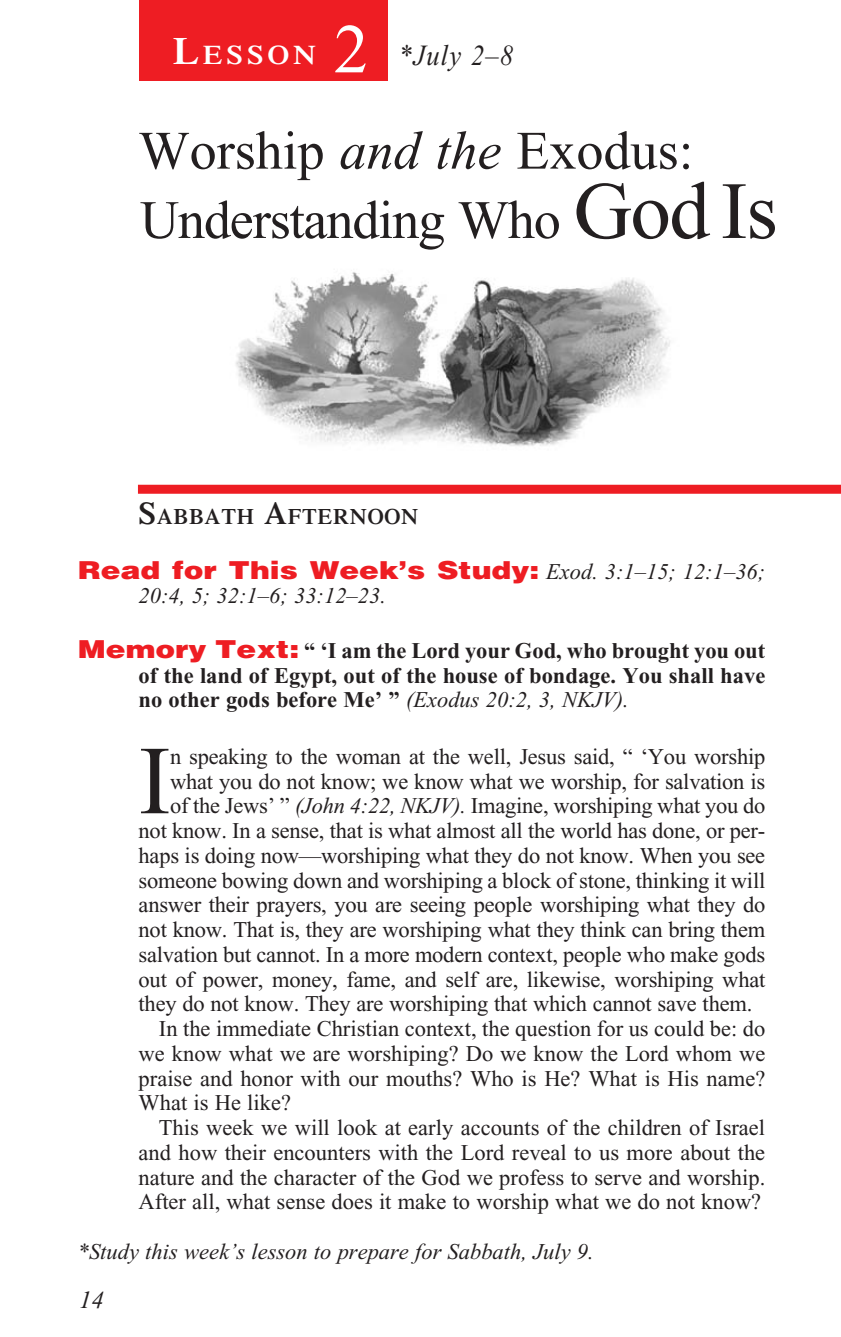
<style>
.page{position:relative;width:841px;height:1337px;background:#fff}
.page>*{position:absolute;margin:0;border:0;box-sizing:border-box;transform-origin:0 0}
._4-Body_Copy{font:97.2px "Times New Roman";color:#231f20}
.t1{font:69.75px "Times New Roman";color:#fff}
._1-Lesson_Title{font:54px "Times New Roman";letter-spacing:-.02em;color:#231f20}
._1-Lesson_Title-2{font:54px "Times New Roman";color:#231f20}
._00-Month-Day{font:italic 29.25px "Times New Roman";color:#231f20;scale:.9 1}
.t2{font:600 26.78px "Times";letter-spacing:.145em;color:#fff;scale:1.1 1}
._6-question{font:900 24.75px "Helvetica";color:#ee1d23;scale:1.2 1}
.t3{font:italic 24.75px "Times New Roman";color:#231f20}
._4-Body_Copy-2{font:22.5px/24.8px "Times New Roman";letter-spacing:-.01em;color:#231f20;text-align:justify}
._6-question-2{font:700 22.5px/24.8px "Times New Roman";color:#231f20;text-align:justify}
.Study_this_week_s{font:italic 22.5px "Times New Roman";color:#231f20}
._6-question-3{font:italic 22.5px "Times New Roman";color:#231f20}
._3-Sabbath_Afternoon{font:600 22.05px "Times";letter-spacing:.035em;color:#231f20}
.s1{font-size:38.25px}
.s2{font-style:italic}
.s3{font-size:81px}
.s4{font-size:31.5px}
.s5{font-family:"Times New Roman";font-weight:400;font-style:italic;font-size:22.5px;color:#231f20}
.s6{font-family:"Helvetica";font-weight:900;font-size:24.75px;color:#ee1d23}
.s7{font-weight:400;font-style:italic}
</style>
<div class="page">
<div style="left:139px;top:0;width:248px;height:81px;background:#ee1d23"></div>
<img style="left:235px;top:272px;width:436px;height:174px">
<div style="left:138px;top:485px;width:702px;height:9px;background:#ee1d23"></div>
<p class="t2" style="left:173px;top:39px;width:132px"><span class="s1">L</span>ESSON</p>
<p class="t1" style="left:334px;top:11px;width:36px">2</p>
<p class="_00-Month-Day" style="left:399px;top:39px;width:128px">*July 2–8</p>
<p class="_1-Lesson_Title-2" style="left:138px;top:121px;width:556px">Worship <span class="s2">and the</span> Exodus:</p>
<p class="_1-Lesson_Title" style="left:140px;top:190px;width:639px">Understanding Who <span class="s3">God Is</span></p>
<p class="_3-Sabbath_Afternoon" style="left:138px;top:503px;width:281px"><span class="s4">S</span>ABBATH <span class="s4">A</span>FTERNOON</p>
<p class="_6-question" style="left:78px;top:553px;width:574px">Read for This Week’s Study: <span class="s5">Exod. 3:1–15; 12:1–36;</span></p>
<p class="_6-question-3" style="left:138px;top:584px;width:249px">20:4, 5; 32:1–6; 33:12–23.</p>
<p class="_6-question-2" style="left:138px;top:638px;width:628px;text-indent:-61px"><span class="s6">Memory Text:</span> “ ‘I am the Lord your God, who brought you out of the land of Egypt, out of the house of bondage. You shall have no other gods before Me’ ” <span class="s7">(Exodus 20:2, 3, NKJV).</span></p>
<p class="_4-Body_Copy" style="left:138px;top:728px;width:34px">I</p>
<p class="_4-Body_Copy-2" style="left:170px;top:744px;width:596px">n speaking to the woman at the well, Jesus said, “ ‘You worship</p>
<p class="_4-Body_Copy-2" style="left:170px;top:768px;width:596px">what you do not know; we know what we worship, for salvation is</p>
<p class="_4-Body_Copy-2" style="left:170px;top:793px;width:596px">of the Jews’ ” <span class="s2">(John 4:22, NKJV).</span> Imagine, worshiping what you do</p>
<p class="_4-Body_Copy-2" style="left:139px;top:818px;width:628px">not know. In a sense, that is what almost all the world has done, or per-</p>
<p class="_4-Body_Copy-2" style="left:139px;top:843px;width:628px">haps is doing now—worshiping what they do not know. When you see</p>
<p class="_4-Body_Copy-2" style="left:139px;top:867px;width:628px">someone bowing down and worshiping a block of stone, thinking it will</p>
<p class="_4-Body_Copy-2" style="left:139px;top:892px;width:628px">answer their prayers, you are seeing people worshiping what they do</p>
<p class="_4-Body_Copy-2" style="left:139px;top:917px;width:628px">not know. That is, they are worshiping what they think can bring them</p>
<p class="_4-Body_Copy-2" style="left:139px;top:942px;width:628px">salvation but cannot. In a more modern context, people who make gods</p>
<p class="_4-Body_Copy-2" style="left:139px;top:966px;width:628px">out of power, money, fame, and self are, likewise, worshiping what</p>
<p class="_4-Body_Copy-2" style="left:139px;top:991px;width:615px">they do not know. They are worshiping that which cannot save them.</p>
<p class="_4-Body_Copy-2" style="left:139px;top:1016px;width:628px;text-indent:20px">In the immediate Christian context, the question for us could be: do we know what we are worshiping? Do we know the Lord whom we praise and honor with our mouths? Who is He? What is His name?<br>What is He like?</p>
<p class="_4-Body_Copy-2" style="left:139px;top:1115px;width:628px;text-indent:20px">This week we will look at early accounts of the children of Israel and how their encounters with the Lord reveal to us more about the nature and the character of the God we profess to serve and worship.<br>After all, what sense does it make to worship what we do not know?</p>
<p class="Study_this_week_s" style="left:78px;top:1239px;width:517px">*Study this week’s lesson to prepare for Sabbath, July 9.</p>
<p class="t3" style="left:79px;top:1286px;width:26px">14</p>
</div>
